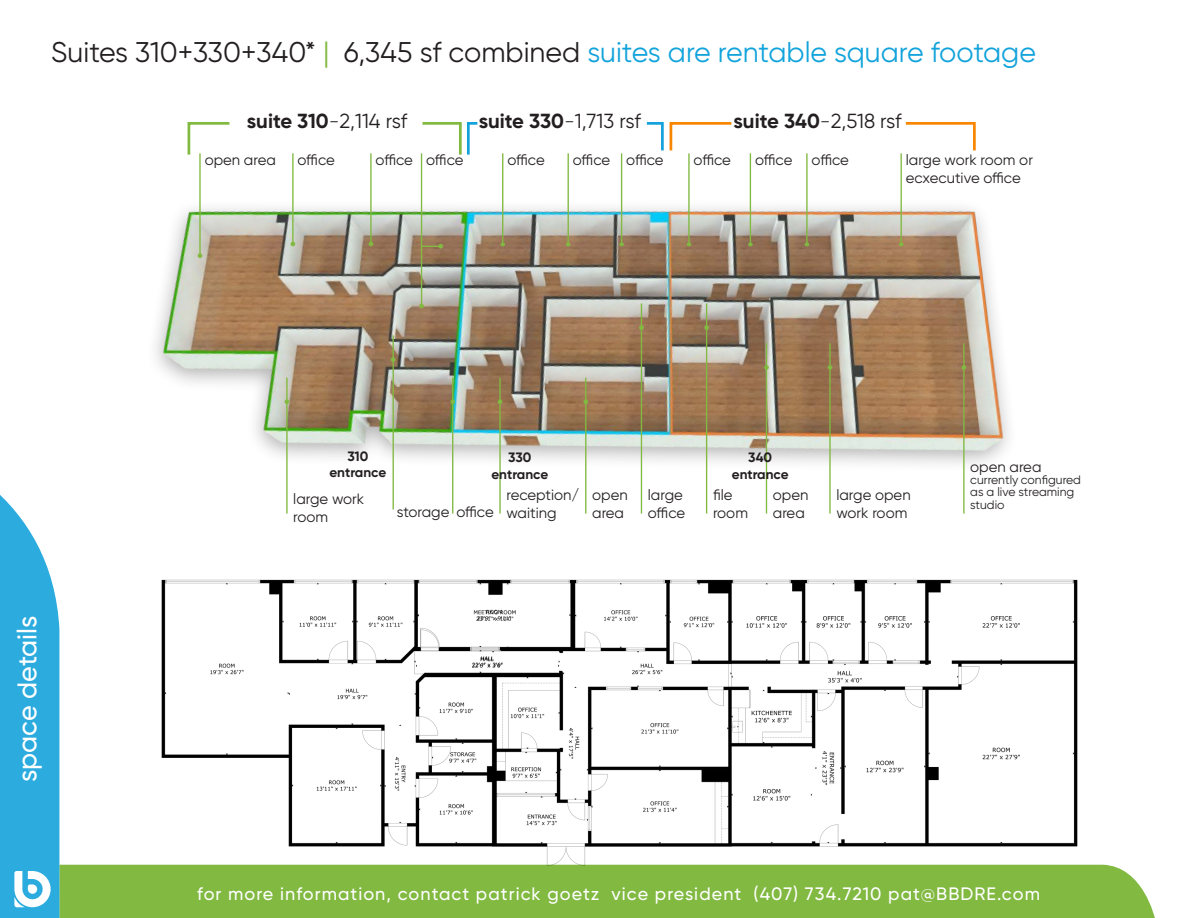
<style>
.page{position:relative;width:1188px;height:918px;background:#fff}
.page>*{position:absolute;margin:0;border:0;box-sizing:border-box;transform-origin:0 0}
.t1{font:28.5px "Gilroy";color:#231f20}
.t2{font:500 27px "Gilroy";color:#fff}
.t3{font:700 20.4px "Gilroy";color:#231f20}
.t4{font:500 18px "Gilroy";letter-spacing:.06em;color:#fff}
.t5{font:14.85px/17.9px "Gilroy";color:#231f20}
.t6{font:700 13.5px "Gilroy";color:#231f20}
.t7{font:12.15px/12.1px "Gilroy";color:#231f20}
.s1{color:#81b941}
.s2{color:#12a3db}
.s3{font-weight:300}
.s4{font-weight:400}
</style>
<div class="page">
<img style="left:155px;top:153px;width:854px;height:361px">
<hr style="left:199px;top:153px;width:2px;height:103px;background:#81b941">
<svg style="left:198px;top:253px;width:4px;height:5px"></svg>
<hr style="left:292px;top:153px;width:2px;height:91px;background:#81b941">
<svg style="left:291px;top:242px;width:4px;height:4px"></svg>
<hr style="left:370px;top:153px;width:2px;height:91px;background:#81b941">
<svg style="left:369px;top:242px;width:4px;height:4px"></svg>
<hr style="left:421px;top:153px;width:1px;height:152px;background:#81b941">
<svg style="left:419px;top:304px;width:5px;height:4px"></svg>
<hr style="left:568px;top:153px;width:1px;height:91px;background:#81b941">
<svg style="left:566px;top:242px;width:5px;height:4px"></svg>
<hr style="left:502px;top:153px;width:1px;height:91px;background:#81b941">
<svg style="left:500px;top:242px;width:5px;height:4px"></svg>
<hr style="left:621px;top:153px;width:1px;height:91px;background:#81b941">
<svg style="left:619px;top:242px;width:5px;height:4px"></svg>
<hr style="left:688px;top:153px;width:2px;height:91px;background:#81b941">
<svg style="left:687px;top:242px;width:4px;height:4px"></svg>
<hr style="left:750px;top:153px;width:1px;height:91px;background:#81b941">
<svg style="left:748px;top:242px;width:5px;height:4px"></svg>
<hr style="left:806px;top:153px;width:2px;height:91px;background:#81b941">
<svg style="left:805px;top:242px;width:4px;height:4px"></svg>
<hr style="left:901px;top:153px;width:1px;height:91px;background:#81b941">
<svg style="left:899px;top:242px;width:5px;height:4px"></svg>
<hr style="left:963px;top:343px;width:2px;height:171px;background:#81b941">
<hr style="left:829px;top:343px;width:2px;height:171px;background:#81b941">
<hr style="left:766px;top:343px;width:1px;height:171px;background:#81b941">
<svg style="left:764px;top:365px;width:5px;height:5px"></svg>
<hr style="left:706px;top:303px;width:1px;height:211px;background:#81b941">
<svg style="left:704px;top:325px;width:5px;height:5px"></svg>
<hr style="left:641px;top:303px;width:1px;height:211px;background:#81b941">
<svg style="left:639px;top:325px;width:5px;height:5px"></svg>
<hr style="left:585px;top:378px;width:1px;height:136px;background:#81b941">
<svg style="left:583px;top:399px;width:5px;height:5px"></svg>
<hr style="left:499px;top:378px;width:2px;height:136px;background:#81b941">
<hr style="left:452px;top:378px;width:1px;height:136px;background:#81b941">
<svg style="left:450px;top:399px;width:5px;height:5px"></svg>
<hr style="left:393px;top:335px;width:1px;height:175px;background:#81b941">
<svg style="left:391px;top:357px;width:5px;height:5px"></svg>
<hr style="left:286px;top:378px;width:2px;height:136px;background:#81b941">
<svg style="left:285px;top:399px;width:4px;height:5px"></svg>
<svg style="left:186px;top:122px;width:46px;height:35px"></svg>
<svg style="left:420px;top:122px;width:60px;height:35px"></svg>
<svg style="left:646px;top:122px;width:86px;height:29px"></svg>
<svg style="left:905px;top:122px;width:71px;height:29px"></svg>
<svg style="left:422px;top:244px;width:21px;height:5px"></svg>
<div style="left:59px;top:875px;width:1096px;height:43px;background:#81b941"></div>
<svg style="left:0;top:495px;width:59px;height:423px;background:#47b6e2"></svg>
<img style="left:54px;top:565px;width:1076px;height:310px">
<p class="t1" style="left:51px;top:35px;width:986px">Suites 310+330+340* <span class="s1">|</span> 6,345 sf combined <span class="s2">suites are rentable square footage</span></p>
<p class="t3" style="left:247px;top:108px;width:162px">suite 310<span class="s3">-</span><span class="s4">2,114 rsf</span></p>
<p class="t3" style="left:479px;top:108px;width:164px">suite 330<span class="s3">-</span><span class="s4">1,713 rsf</span></p>
<p class="t3" style="left:734px;top:108px;width:170px">suite 340<span class="s3">-</span><span class="s4">2,518 rsf</span></p>
<p class="t5" style="left:205px;top:151px;width:73px">open area</p>
<p class="t5" style="left:298px;top:151px;width:39px">office</p>
<p class="t5" style="left:376px;top:151px;width:39px">office</p>
<p class="t5" style="left:426px;top:151px;width:39px">office</p>
<p class="t5" style="left:507px;top:151px;width:39px">office</p>
<p class="t5" style="left:573px;top:151px;width:39px">office</p>
<p class="t5" style="left:626px;top:151px;width:39px">office</p>
<p class="t5" style="left:694px;top:151px;width:39px">office</p>
<p class="t5" style="left:755px;top:151px;width:39px">office</p>
<p class="t5" style="left:812px;top:151px;width:39px">office</p>
<p class="t5" style="left:906px;top:151px;width:129px">large work room or ecxecutive office</p>
<p class="t2" style="left:10px;top:782px;width:168px;rotate:-90deg">space details</p>
<p class="t6" style="left:347px;top:448px;width:22px">310</p>
<p class="t6" style="left:329px;top:464px;width:58px">entrance</p>
<p class="t5" style="left:293px;top:490px;width:73px">large work room</p>
<p class="t6" style="left:508px;top:449px;width:25px">330</p>
<p class="t6" style="left:491px;top:465px;width:58px">entrance</p>
<p class="t5" style="left:506px;top:486px;width:75px">reception/</p>
<p class="t5" style="left:397px;top:502px;width:54px">storage</p>
<p class="t5" style="left:456px;top:502px;width:39px">office</p>
<p class="t5" style="left:506px;top:504px;width:52px">waiting</p>
<p class="t5" style="left:592px;top:486px;width:37px">open area</p>
<p class="t5" style="left:648px;top:486px;width:39px">large office</p>
<p class="t6" style="left:748px;top:449px;width:25px">340</p>
<p class="t6" style="left:732px;top:465px;width:58px">entrance</p>
<p class="t5" style="left:713px;top:486px;width:21px">file</p>
<p class="t5" style="left:713px;top:504px;width:36px">room</p>
<p class="t5" style="left:773px;top:486px;width:37px">open</p>
<p class="t5" style="left:773px;top:504px;width:33px">area</p>
<p class="t5" style="left:836px;top:486px;width:76px">large open work room</p>
<p class="t5" style="left:970px;top:458px;width:73px">open area</p>
<p class="t7" style="left:970px;top:474px;width:112px">currently configured as a live streaming studio</p>
<p class="t4" style="left:197px;top:883px;width:844px">for more information, contact patrick goetz vice president (407) 734.7210 pat@BBDRE.com</p>
</div>
